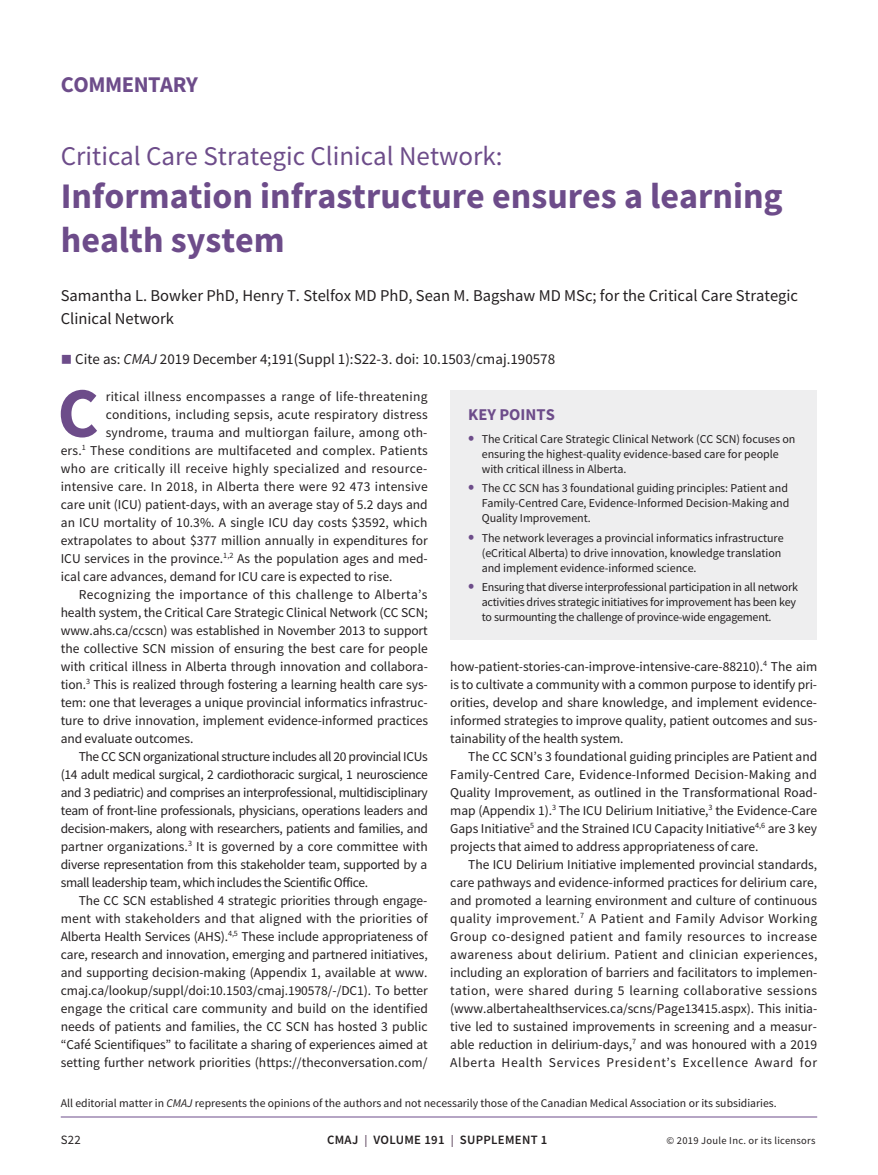
<style>
.page{position:relative;width:878px;height:1175px;background:#fff}
.page>*{position:absolute;margin:0;border:0;box-sizing:border-box;transform-origin:0 0}
.t1{font:700 70.65px "Source Sans Pro";color:#6d4c8a}
.t2{font:700 36px/43.2px "Source Sans Pro";color:#6d4c8a}
.t3{font:27px "Source Sans Pro";color:#6d4c8a}
.t4{font:700 22.5px "Source Sans Pro";letter-spacing:-.02em;color:#6d4c8a}
.t5{font:16.5px/22.5px "Source Sans Pro";color:#231f20}
.t6{font:700 16.5px "Source Sans Pro";color:#6d4c8a}
.t7{font:15px "Source Sans Pro";color:#231f20}
.t8{font:13.5px/18px "Source Sans Pro";letter-spacing:-.005em;color:#231f20;text-align:justify}
.t9{font:13.5px "Source Sans Pro";letter-spacing:.015em;color:#231f20}
.t10{font:13.5px "Source Sans Pro";letter-spacing:-.025em;color:#231f20}
.t11{font:13.5px "Source Sans Pro";letter-spacing:-.03em;color:#231f20}
.t12{font:13.5px "Source Sans Pro";letter-spacing:.025em;color:#231f20}
.t13{font:13.5px "Source Sans Pro";letter-spacing:.02em;color:#231f20}
.t14{font:600 12.75px "Source Sans Pro";letter-spacing:.025em;color:#231f20}
.t15{font:12.75px "Source Sans Pro";color:#231f20}
.t16{font:12px/15px "Source Sans Pro";letter-spacing:-.005em;color:#231f20}
.t17{font:11.7px "Source Sans Pro";color:#231f20}
.t18{font:10.5px "Source Sans Pro";letter-spacing:.025em;color:#231f20}
.s1{color:#6d4c8a}
.s2{font-style:italic}
.s3{font-weight:700;font-size:18px;color:#6d4c8a}
.s4{font-size:12px;color:#685168}
</style>
<div class="page">
<hr style="left:61px;top:1116px;width:756px;height:1px;background:#6d4c8a">
<div style="left:450px;top:390px;width:367px;height:249px;background:#eeeeef"></div>
<h3 class="t4" style="left:61px;top:69px;width:139px">COMMENTARY</h3>
<h3 class="t3" style="left:61px;top:139px;width:443px">Critical Care Strategic Clinical Network:</h3>
<h2 class="t2" style="left:61px;top:174px;width:723px">Information infrastructure ensures a learning health system</h2>
<p class="t5" style="left:61px;top:284px;width:738px">Samantha L. Bowker PhD, Henry T. Stelfox MD PhD, Sean M. Bagshaw MD MSc; for the Critical Care Strategic<br>Clinical Network</p>
<p class="t7" style="left:61px;top:349px;width:496px"><span class="s1">■</span> Cite as: <span class="s2">CMAJ</span> 2019 December 4;191(Suppl 1):S22-3. doi: 10.1503/cmaj.190578</p>
<h1 class="t1" style="left:57px;top:365px;width:43px">C</h1>
<p class="t13" style="left:106px;top:387px;width:323px">ritical illness encompasses a range of life-threatening</p>
<p class="t9" style="left:106px;top:405px;width:323px">conditions, including sepsis, acute respiratory distress</p>
<p class="t9" style="left:106px;top:423px;width:323px">syndrome, trauma and multiorgan failure, among oth-</p>
<p class="t9" style="left:61px;top:441px;width:368px">ers.<sup>1</sup> These conditions are multifaceted and complex. Patients</p>
<p class="t12" style="left:61px;top:459px;width:368px">who are critically ill receive highly specialized and resource-</p>
<p class="t9" style="left:61px;top:477px;width:368px">intensive care. In 2018, in Alberta there were 92 473 intensive</p>
<p class="t8" style="left:61px;top:495px;width:368px">care unit (ICU) patient-days, with an average stay of 5.2 days and</p>
<p class="t8" style="left:61px;top:513px;width:368px">an ICU mortality of 10.3%. A single ICU day costs $3592, which</p>
<p class="t8" style="left:61px;top:531px;width:368px">extrapolates to about $377 million annually in expenditures for</p>
<p class="t8" style="left:61px;top:549px;width:367px">ICU services in the province.<sup>1,2</sup> As the population ages and med-</p>
<p class="t8" style="left:61px;top:567px;width:333px">ical care advances, demand for ICU care is expected to rise.</p>
<p class="t12" style="left:79px;top:585px;width:350px">Recognizing the importance of this challenge to Alberta’s</p>
<p class="t8" style="left:61px;top:603px;width:368px">health system, the Critical Care Strategic Clinical Network (CC SCN;</p>
<p class="t8" style="left:61px;top:621px;width:368px">www.ahs.ca/ccscn) was established in November 2013 to support</p>
<p class="t8" style="left:61px;top:639px;width:368px">the collective SCN mission of ensuring the best care for people</p>
<p class="t8" style="left:61px;top:657px;width:368px">with critical illness in Alberta through innovation and collabora-</p>
<p class="t8" style="left:61px;top:675px;width:368px">tion.<sup>3</sup> This is realized through fostering a learning health care sys-</p>
<p class="t8" style="left:61px;top:693px;width:368px">tem: one that leverages a unique provincial informatics infrastruc-</p>
<p class="t8" style="left:61px;top:711px;width:369px">ture to drive innovation, implement evidence-informed practices</p>
<p class="t8" style="left:61px;top:729px;width:134px">and evaluate outcomes.</p>
<p class="t11" style="left:79px;top:747px;width:350px">The CC SCN organizational structure includes all 20 provincial ICUs</p>
<p class="t10" style="left:61px;top:765px;width:369px">(14 adult medical surgical, 2 cardiothoracic surgical, 1 neuroscience</p>
<p class="t11" style="left:61px;top:783px;width:368px">and 3 pediatric) and comprises an interprofessional, multidisciplinary</p>
<p class="t10" style="left:61px;top:801px;width:368px">team of front-line professionals, physicians, operations leaders and</p>
<p class="t10" style="left:61px;top:819px;width:368px">decision-makers, along with researchers, patients and families, and</p>
<p class="t8" style="left:61px;top:837px;width:368px">partner organizations.<sup>3</sup> It is governed by a core committee with</p>
<p class="t8" style="left:61px;top:855px;width:368px">diverse representation from this stakeholder team, supported by a</p>
<p class="t11" style="left:61px;top:873px;width:309px">small leadership team, which includes the Scientific Office.</p>
<p class="t8" style="left:79px;top:891px;width:350px">The CC SCN established 4 strategic priorities through engage-</p>
<p class="t8" style="left:61px;top:909px;width:368px">ment with stakeholders and that aligned with the priorities of</p>
<p class="t8" style="left:61px;top:927px;width:368px">Alberta Health Services (AHS).<sup>4,5</sup> These include appropriateness of</p>
<p class="t8" style="left:61px;top:945px;width:368px">care, research and innovation, emerging and partnered initiatives,</p>
<p class="t8" style="left:61px;top:963px;width:368px">and supporting decision-making (Appendix 1, available at www.</p>
<p class="t8" style="left:61px;top:981px;width:368px">cmaj.ca/lookup/suppl/doi:10.1503/cmaj.190578/-/DC1). To better</p>
<p class="t8" style="left:61px;top:999px;width:369px">engage the critical care community and build on the identified</p>
<p class="t8" style="left:61px;top:1017px;width:368px">needs of patients and families, the CC SCN has hosted 3 public</p>
<p class="t8" style="left:61px;top:1035px;width:368px">“Café Scientifiques” to facilitate a sharing of experiences aimed at</p>
<p class="t8" style="left:61px;top:1053px;width:368px">setting further network priorities (https://theconversation.com/</p>
<p class="t6" style="left:468px;top:403px;width:88px">KEY POINTS</p>
<p class="t16" style="left:482px;top:431px;width:315px;text-indent:-14px"><span class="s3">•</span> The Critical Care Strategic Clinical Network (CC SCN) focuses on ensuring the highest-quality evidence-based care for people with critical illness in Alberta.</p>
<p class="t16" style="left:482px;top:480px;width:309px;text-align:justify;text-indent:-14px"><span class="s3">•</span> The CC SCN has 3 foundational guiding principles: Patient and Family-Centred Care, Evidence-Informed Decision-Making and Quality Improvement.</p>
<p class="t16" style="left:482px;top:530px;width:303px;text-indent:-14px"><span class="s3">•</span> The network leverages a provincial informatics infrastructure (eCritical Alberta) to drive innovation, knowledge translation and implement evidence-informed science.</p>
<p class="t16" style="left:482px;top:579px;width:318px;text-indent:-14px"><span class="s3">•</span> Ensuring that diverse interprofessional participation in all network activities drives strategic initiatives for improvement has been key to surmounting the challenge of province-wide engagement.</p>
<p class="t8" style="left:450px;top:657px;width:368px">how-patient-stories-can-improve-intensive-care-88210).<sup>4</sup> The aim is to cultivate a community with a common purpose to identify pri&shy;orities, develop and share knowledge, and implement evidence&shy;informed strategies to improve quality, patient outcomes and sus&shy;tainability of the health system.</p>
<p class="t8" style="left:450px;top:747px;width:368px;text-indent:18px">The CC SCN’s 3 foundational guiding principles are Patient and Family-Centred Care, Evidence-Informed Decision-Making and Quality Improvement, as outlined in the Transformational Road&shy;map (Appendix 1).<sup>3</sup> The ICU Delirium Initiative,<sup>3</sup> the Evidence-Care Gaps Initiative<sup>5</sup> and the Strained ICU Capacity Initiative<sup>4,6</sup> are 3 key projects that aimed to address appropriateness of care.</p>
<p class="t8" style="left:450px;top:855px;width:369px;text-indent:18px">The ICU Delirium Initiative implemented provincial standards, care pathways and evidence-informed practices for delirium care, and promoted a learning environment and culture of continuous quality improvement.<sup>7</sup> A Patient and Family Advisor Working Group co-designed patient and family resources to increase awareness about delirium. Patient and clinician experiences, including an exploration of barriers and facilitators to implemen&shy;tation, were shared during 5 learning collaborative sessions (www.albertahealthservices.ca/scns/Page13415.aspx). This initia&shy;tive led to sustained improvements in screening and a measur&shy;able reduction in delirium-days,<sup>7</sup> and was honoured with a 2019<br>Alberta Health Services President’s Excellence Award for</p>
<p class="t17" style="left:61px;top:1095px;width:717px">All editorial matter in <span class="s2">CMAJ</span> represents the opinions of the authors and not necessarily those of the Canadian Medical Association or its subsidiaries.</p>
<p class="t15" style="left:61px;top:1132px;width:22px">S22</p>
<p class="t14" style="left:327px;top:1131px;width:222px">CMAJ <span class="s4">|</span> VOLUME 191 <span class="s4">|</span> SUPPLEMENT 1</p>
<p class="t18" style="left:666px;top:1134px;width:150px">© 2019 Joule Inc. or its licensors</p>
</div>
